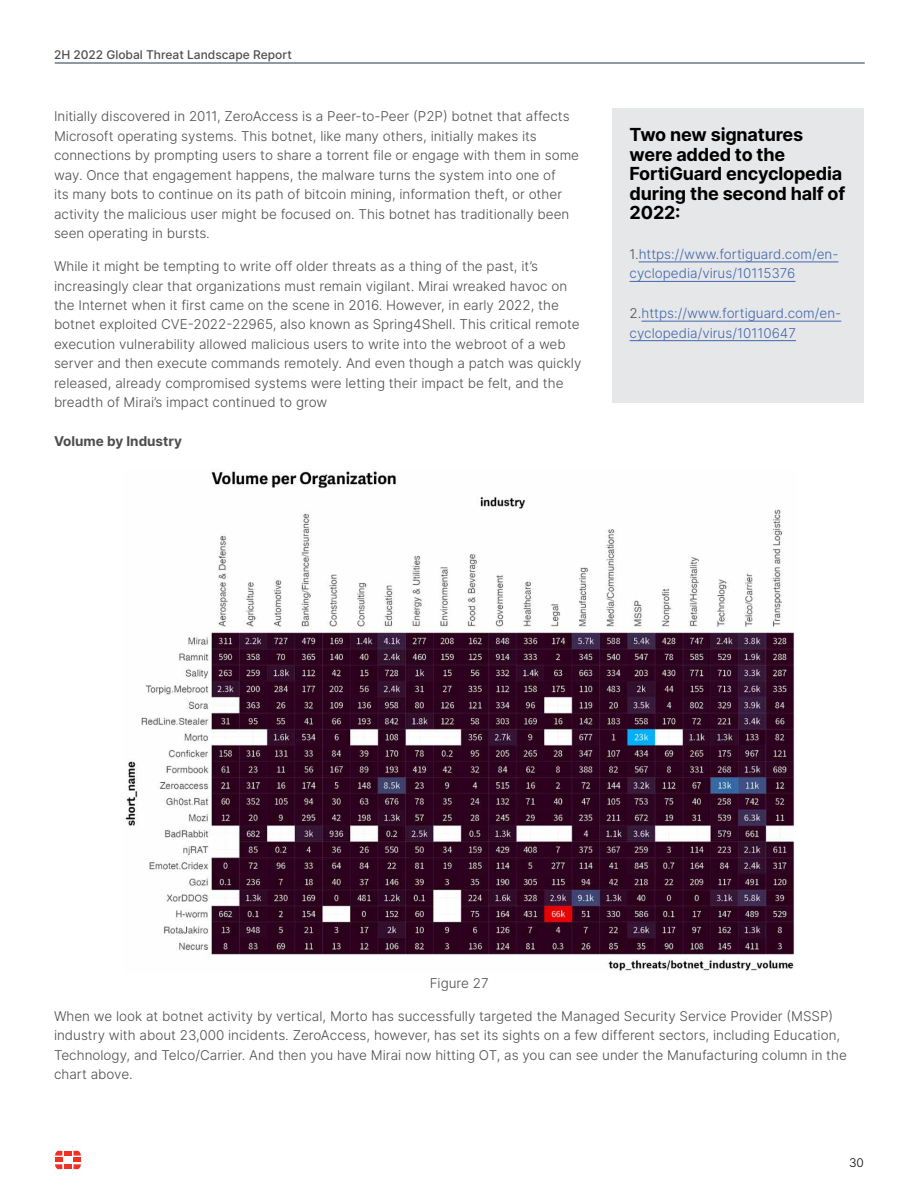
<style>
.page{position:relative;width:918px;height:1188px;background:#fff}
.page>*{position:absolute;margin:0;border:0;box-sizing:border-box;transform-origin:0 0}
.t1{font:700 18px/19.5px "Inter";letter-spacing:-.01em;color:#000}
.t2{font:300 13.5px/19.5px "Inter";color:#4d4d4f}
.t3{font:300 13.5px/19.5px "Inter";color:#4266ae}
.t4{font:700 13.5px "Inter";color:#4d4d4f}
.t5{font:500 12px "Inter";color:#4d4d4f}
.t6{font:300 12px "Inter";color:#000}
.s1{color:#4d4d4f}
</style>
<div class="page">
<hr style="left:55px;top:63px;width:810px;height:1px;background:#243746">
<div style="left:64px;top:1151px;width:8px;height:5px;background:#ee3124"></div>
<div style="left:64px;top:1164px;width:8px;height:5px;background:#ee3124"></div>
<svg style="left:55px;top:1151px;width:7px;height:18px"></svg>
<svg style="left:74px;top:1151px;width:7px;height:18px"></svg>
<div style="left:612px;top:108px;width:252px;height:295px;background:#e6e7e8"></div>
<hr style="left:639px;top:262px;width:199px;height:1px;background:#4266ae">
<hr style="left:630px;top:281px;width:166px;height:1px;background:#4266ae">
<hr style="left:642px;top:321px;width:199px;height:1px;background:#4266ae">
<hr style="left:630px;top:340px;width:166px;height:1px;background:#4266ae">
<img style="left:125px;top:471px;width:670px;height:500px">
<p class="t5" style="left:54px;top:46px;width:239px">2H 2022 Global Threat Landscape Report</p>
<p class="t2" style="left:54px;top:106px;width:527px">Initially discovered in 2011, ZeroAccess is a Peer-to-Peer (P2P) botnet that affects Microsoft operating systems. This botnet, like many others, initially makes its connections by prompting users to share a torrent file or engage with them in some way. Once that engagement happens, the malware turns the system into one of<br>its many bots to continue on its path of bitcoin mining, information theft, or other activity the malicious user might be focused on. This botnet has traditionally been seen operating in bursts.</p>
<p class="t2" style="left:54px;top:256px;width:529px">While it might be tempting to write off older threats as a thing of the past, it’s increasingly clear that organizations must remain vigilant. Mirai wreaked havoc on the Internet when it first came on the scene in 2016. However, in early 2022, the botnet exploited CVE-2022-22965, also known as Spring4Shell. This critical remote execution vulnerability allowed malicious users to write into the webroot of a web server and then execute commands remotely. And even though a patch was quickly released, already compromised systems were letting their impact be felt, and the breadth of Mirai’s impact continued to grow</p>
<p class="t4" style="left:54px;top:431px;width:130px">Volume by Industry</p>
<h1 class="t1" style="left:630px;top:124px;width:217px">Two new signatures were added to the<br>FortiGuard encyclopedia during the second half of<br>2022:</h1>
<p class="t3" style="left:630px;top:244px;width:210px"><span class="s1">1.</span> https://www.fortiguard.com/en&shy;cyclopedia/virus/10115376</p>
<p class="t3" style="left:630px;top:303px;width:213px"><span class="s1">2.</span> https://www.fortiguard.com/en&shy;cyclopedia/virus/10110647</p>
<p class="t2" style="left:430px;top:973px;width:60px">Figure 27</p>
<p class="t2" style="left:54px;top:1006px;width:795px">When we look at botnet activity by vertical, Morto has successfully targeted the Managed Security Service Provider (MSSP) industry with about 23,000 incidents. ZeroAccess, however, has set its sights on a few different sectors, including Education, Technology, and Telco/Carrier. And then you have Mirai now hitting OT, as you can see under the Manufacturing column in the chart above.</p>
<p class="t6" style="left:849px;top:1154px;width:16px">30</p>
</div>
